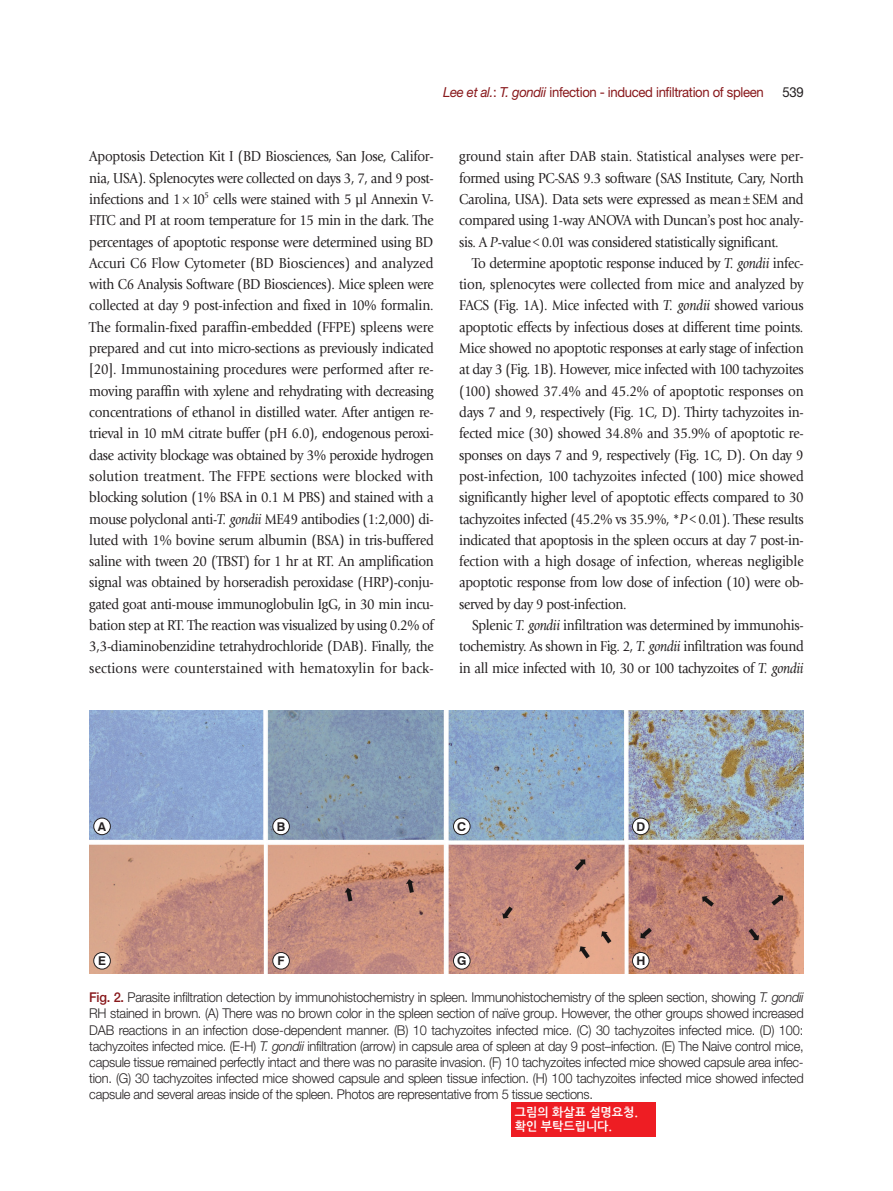
<style>
.page{position:relative;width:893px;height:1191px;background:#fff}
.page>*{position:absolute;margin:0;border:0;box-sizing:border-box;transform-origin:0 0}
.본문{font:15px/21.3px "Giovanni Std";letter-spacing:-.025em;color:#231f20;text-align:justify;scale:.9 1}
.하시라{font:13.8px "Helvetica Neue LT Std";letter-spacing:-.025em;color:#88181b;scale:.95 1}
.하시라-2{font:13.8px "Helvetica Neue LT Std";color:#231f20;scale:.95 1}
.표_제목__그림_설명{font:300 13.5px/16.2px "Helvetica Neue LT Std";letter-spacing:-.02em;color:#231f20;text-align:justify;scale:.95 1}
.t1{font:700 12.15px "Swiss 721 BT";color:#231f20}
.t2{font:12px "Nanum Gothic OTF Bold";color:#fff}
.s1{font-style:italic}
.s2{font-family:"Minion Pro"}
.s3{font-weight:500;color:#88181b}
</style>
<div class="page">
<img style="left:89px;top:710px;width:715px;height:264px">
<div style="left:94px;top:818px;width:16px;height:16px;background:#fff;border-radius:50%"></div>
<div style="left:94px;top:818px;width:17px;height:17px;border:1px solid #231f20;border-radius:50%"></div>
<div style="left:94px;top:952px;width:16px;height:17px;background:#fff;border-radius:50%"></div>
<div style="left:94px;top:952px;width:17px;height:17px;border:1px solid #231f20;border-radius:50%"></div>
<div style="left:453px;top:818px;width:17px;height:16px;background:#fff;border-radius:50%"></div>
<div style="left:453px;top:818px;width:17px;height:17px;border:1px solid #231f20;border-radius:50%"></div>
<div style="left:453px;top:952px;width:17px;height:17px;background:#fff;border-radius:50%"></div>
<div style="left:453px;top:952px;width:17px;height:17px;border:1px solid #231f20;border-radius:50%"></div>
<div style="left:273px;top:818px;width:16px;height:16px;background:#fff;border-radius:50%"></div>
<div style="left:273px;top:818px;width:17px;height:17px;border:1px solid #231f20;border-radius:50%"></div>
<div style="left:273px;top:952px;width:16px;height:17px;background:#fff;border-radius:50%"></div>
<div style="left:273px;top:952px;width:17px;height:17px;border:1px solid #231f20;border-radius:50%"></div>
<div style="left:632px;top:818px;width:17px;height:16px;background:#fff;border-radius:50%"></div>
<div style="left:632px;top:818px;width:17px;height:17px;border:1px solid #231f20;border-radius:50%"></div>
<div style="left:632px;top:952px;width:17px;height:17px;background:#fff;border-radius:50%"></div>
<div style="left:632px;top:952px;width:17px;height:17px;border:1px solid #231f20;border-radius:50%"></div>
<div style="left:511px;top:1101px;width:144px;height:35px;background:#ee1d23"></div>
<p class="하시라" style="left:443px;top:83px;width:339px"><span class="s1">Lee et al.</span>: <span class="s1">T. gondii</span> infection - induced infiltration of spleen</p>
<p class="하시라-2" style="left:782px;top:83px;width:24px">539</p>
<p class="본문" style="left:89px;top:146px;width:384px">Apoptosis Detection Kit I (BD Biosciences, San Jose, Califor&shy;nia, USA). Splenocytes were collected on days 3, 7, and 9 post&shy;infections and 1<span class="s2">×</span>10<sup>5</sup> cells were stained with 5 µl Annexin V-FITC and PI at room temperature for 15 min in the dark. The percentages of apoptotic response were determined using BD Accuri C6 Flow Cytometer (BD Biosciences) and analyzed with C6 Analysis Software (BD Biosciences). Mice spleen were collected at day 9 post-infection and fixed in 10% formalin.<br>The formalin-fixed paraffin-embedded (FFPE) spleens were prepared and cut into micro-sections as previously indicated [20]. Immunostaining procedures were performed after re&shy;moving paraffin with xylene and rehydrating with decreasing concentrations of ethanol in distilled water. After antigen re&shy;trieval in 10 mM citrate buffer (pH 6.0), endogenous peroxi&shy;dase activity blockage was obtained by 3% peroxide hydrogen solution treatment. The FFPE sections were blocked with blocking solution (1% BSA in 0.1 M PBS) and stained with a mouse polyclonal anti-<span class="s1">T. gondii</span> ME49 antibodies (1:2,000) di&shy;luted with 1% bovine serum albumin (BSA) in tris-buffered saline with tween 20 (TBST) for 1 hr at RT. An amplification signal was obtained by horseradish peroxidase (HRP)-conju&shy;gated goat anti-mouse immunoglobulin IgG, in 30 min incu&shy;bation step at RT. The reaction was visualized by using 0.2% of 3,3-diaminobenzidine tetrahydrochloride (DAB). Finally, the sections were counterstained with hematoxylin for back-</p>
<p class="본문" style="left:459px;top:146px;width:384px">ground stain after DAB stain. Statistical analyses were per&shy;formed using PC-SAS 9.3 software (SAS Institute, Cary, North Carolina, USA). Data sets were expressed as mean<span class="s2">±</span>SEM and compared using 1-way ANOVA with Duncan<span class="s2">’</span>s post hoc analy&shy;sis. A <span class="s1">P</span>-value<span class="s2">&lt;</span>0.01 was considered statistically significant.</p>
<p class="본문" style="left:459px;top:252px;width:384px;text-indent:13px">To determine apoptotic response induced by <span class="s1">T. gondii</span> infec&shy;tion, splenocytes were collected from mice and analyzed by FACS (Fig. 1A). Mice infected with <span class="s1">T. gondii</span> showed various apoptotic effects by infectious doses at different time points.<br>Mice showed no apoptotic responses at early stage of infection at day 3 (Fig. 1B). However, mice infected with 100 tachyzoites (100) showed 37.4% and 45.2% of apoptotic responses on days 7 and 9, respectively (Fig. 1C, D). Thirty tachyzoites in&shy;fected mice (30) showed 34.8% and 35.9% of apoptotic re&shy;sponses on days 7 and 9, respectively (Fig. 1C, D). On day 9 post-infection, 100 tachyzoites infected (100) mice showed significantly higher level of apoptotic effects compared to 30 tachyzoites infected (45.2% vs 35.9%, *<span class="s1">P</span> <span class="s2">&lt;</span>0.01). These results indicated that apoptosis in the spleen occurs at day 7 post-in&shy;fection with a high dosage of infection, whereas negligible apoptotic response from low dose of infection (10) were ob&shy;served by day 9 post-infection.</p>
<p class="본문" style="left:459px;top:614px;width:384px;text-indent:13px">Splenic <span class="s1">T. gondii</span> infiltration was determined by immunohis&shy;tochemistry. As shown in Fig. 2, <span class="s1">T. gondii</span> infiltration was found in all mice infected with 10, 30 or 100 tachyzoites of <span class="s1">T. gondii</span></p>
<p class="t1" style="left:98px;top:819px;width:10px">A</p>
<p class="t1" style="left:98px;top:953px;width:9px">E</p>
<p class="t1" style="left:277px;top:819px;width:10px">B</p>
<p class="t1" style="left:277px;top:953px;width:9px">F</p>
<p class="t1" style="left:457px;top:819px;width:10px">C</p>
<p class="t1" style="left:457px;top:953px;width:11px">G</p>
<p class="t1" style="left:636px;top:819px;width:10px">D</p>
<p class="t1" style="left:636px;top:953px;width:10px">H</p>
<p class="표_제목__그림_설명" style="left:89px;top:989px;width:753px"><span class="s3">Fig. 2.</span> Parasite infiltration detection by immunohistochemistry in spleen. Immunohistochemistry of the spleen section, showing <span class="s1">T. gondii </span>RH stained in brown. (A) There was no brown color in the spleen section of naïve group. However, the other groups showed increased DAB reactions in an infection dose-dependent manner. (B) 10 tachyzoites infected mice. (C) 30 tachyzoites infected mice. (D) 100: tachyzoites infected mice. (E-H) <span class="s1">T. gondii</span> infiltration (arrow) in capsule area of spleen at day 9 post–infection. (E) The Naive control mice, capsule tissue remained perfectly intact and there was no parasite invasion. (F) 10 tachyzoites infected mice showed capsule area infec&shy;tion. (G) 30 tachyzoites infected mice showed capsule and spleen tissue infection. (H) 100 tachyzoites infected mice showed infected capsule and several areas inside of the spleen. Photos are representative from 5 tissue sections.</p>
<p class="t2" style="left:515px;top:1105px;width:125px">그림의 화살표 설명요청.</p>
<p class="t2" style="left:515px;top:1119px;width:99px">확인 부탁드립니다.</p>
</div>
